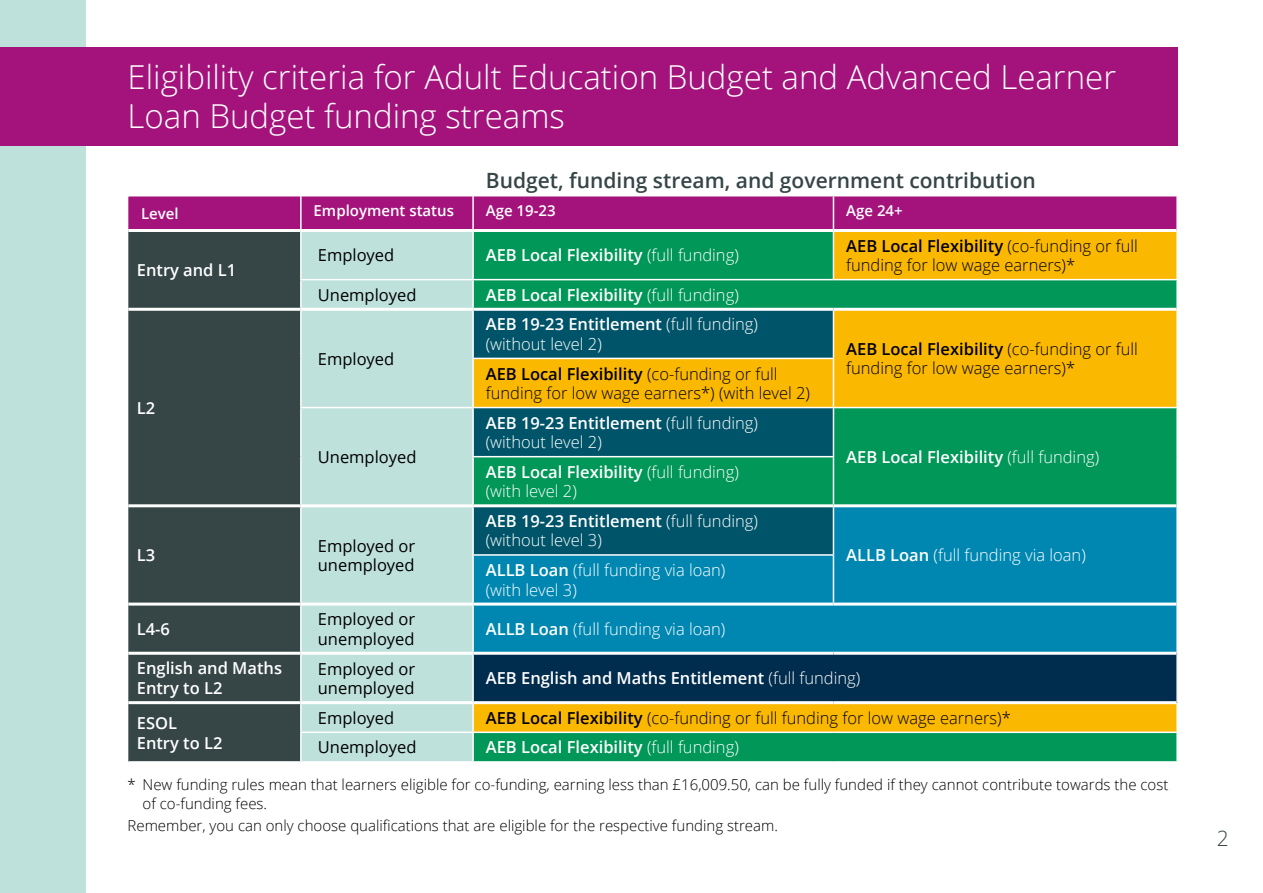
<style>
.page{position:relative;width:1263px;height:893px;background:#fff}
.page>*{position:absolute;margin:0;border:0;box-sizing:border-box;transform-origin:0 0}
.t1{font:300 33px/39px "Open Sans";color:#fff}
.t2{font:600 21px "Open Sans";color:#364546}
.t3{font:300 21px "Open Sans";color:#364546}
.t4{font:300 16.5px/19.5px "Open Sans";color:#fff}
.t5{font:600 16.5px/19.8px "Open Sans";color:#fff}
.t6{font:300 16.5px/19.5px "Open Sans";color:#000}
.t7{font:16.5px/19.5px "Open Sans";color:#000}
.t8{font:600 16.5px "Open Sans";color:#000}
.t9{font:300 15px/19.5px "Open Sans";color:#000}
.t10{font:600 15px "Open Sans";color:#fff}
.s1{font-weight:300}
.s2{font-weight:600}
</style>
<div class="page">
<div style="left:0;top:0;width:85px;height:893px;background:#bfe1db"></div>
<div style="left:0;top:47px;width:1178px;height:99px;background:#a3137b"></div>
<div style="left:128px;top:196px;width:1048px;height:33px;background:#a3137b"></div>
<div style="left:128px;top:232px;width:172px;height:529px;background:#364546"></div>
<div style="left:302px;top:232px;width:170px;height:529px;background:#bfe1db"></div>
<div style="left:474px;top:733px;width:702px;height:28px;background:#009758"></div>
<svg style="left:474px;top:232px;width:702px;height:499px;background:#7da72d"></svg>
<svg style="left:474px;top:311px;width:359px;height:193px;background:#417e4b"></svg>
<svg style="left:474px;top:507px;width:702px;height:145px;background:#017fa5"></svg>
<div style="left:473px;top:653px;width:704px;height:50px;background:#002c4d"></div>
<hr style="left:833px;top:232px;width:1px;height:47px;background:#fff">
<hr style="left:300px;top:279px;width:173px;height:1px;background:#fff">
<hr style="left:473px;top:279px;width:360px;height:1px;background:#fff">
<hr style="left:833px;top:279px;width:345px;height:1px;background:#fff">
<hr style="left:833px;top:311px;width:1px;height:47px;background:#fff">
<hr style="left:472px;top:358px;width:362px;height:1px;background:#fff">
<hr style="left:833px;top:359px;width:1px;height:48px;background:#fff">
<hr style="left:300px;top:407px;width:173px;height:1px;background:#fff">
<hr style="left:473px;top:407px;width:360px;height:1px;background:#fff">
<hr style="left:833px;top:407px;width:345px;height:1px;background:#fff">
<hr style="left:833px;top:408px;width:1px;height:48px;background:#fff">
<hr style="left:472px;top:456px;width:362px;height:1px;background:#fff">
<hr style="left:833px;top:457px;width:1px;height:47px;background:#fff">
<hr style="left:833px;top:507px;width:1px;height:47px;background:#fff">
<hr style="left:472px;top:554px;width:362px;height:2px;background:#fff">
<hr style="left:833px;top:556px;width:1px;height:47px;background:#fff">
<hr style="left:472px;top:655px;width:2px;height:46px;background:#fff">
<hr style="left:1176px;top:653px;width:2px;height:50px;background:#fff">
<hr style="left:300px;top:731px;width:173px;height:2px;background:#fff">
<hr style="left:128px;top:308px;width:173px;height:3px;background:#fff">
<hr style="left:128px;top:504px;width:173px;height:3px;background:#fff">
<hr style="left:128px;top:603px;width:173px;height:3px;background:#fff">
<hr style="left:128px;top:652px;width:173px;height:3px;background:#fff">
<hr style="left:128px;top:701px;width:173px;height:3px;background:#fff">
<hr style="left:301px;top:308px;width:172px;height:3px;background:#fff">
<hr style="left:473px;top:308px;width:360px;height:3px;background:#fff">
<hr style="left:833px;top:308px;width:343px;height:3px;background:#fff">
<hr style="left:301px;top:504px;width:172px;height:3px;background:#fff">
<hr style="left:833px;top:504px;width:343px;height:3px;background:#fff">
<hr style="left:473px;top:504px;width:360px;height:3px;background:#fff">
<hr style="left:301px;top:603px;width:172px;height:3px;background:#fff">
<hr style="left:833px;top:603px;width:343px;height:3px;background:#fff">
<hr style="left:473px;top:603px;width:360px;height:3px;background:#fff">
<hr style="left:301px;top:652px;width:172px;height:3px;background:#fff">
<hr style="left:473px;top:652px;width:360px;height:3px;background:#fff">
<hr style="left:833px;top:652px;width:343px;height:3px;background:#fff">
<hr style="left:301px;top:701px;width:172px;height:3px;background:#fff">
<hr style="left:473px;top:701px;width:360px;height:3px;background:#fff">
<hr style="left:833px;top:701px;width:343px;height:3px;background:#fff">
<hr style="left:300px;top:196px;width:2px;height:33px;background:#fff">
<hr style="left:472px;top:196px;width:2px;height:33px;background:#fff">
<hr style="left:833px;top:196px;width:1px;height:33px;background:#fff">
<h1 class="t1" style="left:128px;top:57px;width:990px">Eligibility criteria for Adult Education Budget and Advanced Learner<br>Loan Budget funding streams</h1>
<p class="t2" style="left:486px;top:166px;width:551px">Budget, funding stream, and government contribution</p>
<p class="t10" style="left:141px;top:203px;width:39px">Level</p>
<p class="t10" style="left:314px;top:201px;width:142px">Employment status</p>
<p class="t10" style="left:486px;top:201px;width:71px">Age 19-23</p>
<p class="t10" style="left:846px;top:201px;width:58px">Age 24+</p>
<p class="t5" style="left:137px;top:260px;width:101px">Entry and L1</p>
<p class="t5" style="left:137px;top:398px;width:20px">L2</p>
<p class="t7" style="left:318px;top:245px;width:78px">Employed</p>
<p class="t5" style="left:486px;top:245px;width:254px">AEB Local Flexibility <span class="s1">(full funding)</span></p>
<p class="t6" style="left:846px;top:235px;width:293px"><span class="s2">AEB Local Flexibility</span> (co-funding or full funding for low wage earners)*</p>
<p class="t7" style="left:318px;top:285px;width:100px">Unemployed</p>
<p class="t5" style="left:486px;top:285px;width:254px">AEB Local Flexibility <span class="s1">(full funding)</span></p>
<p class="t7" style="left:318px;top:349px;width:78px">Employed</p>
<p class="t7" style="left:318px;top:447px;width:100px">Unemployed</p>
<p class="t4" style="left:486px;top:314px;width:274px"><span class="s2">AEB 19-23 Entitlement</span> (full funding) (without level 2)</p>
<p class="t8" style="left:846px;top:338px;width:293px">AEB Local Flexibility <span class="s1">(co-funding or full</span></p>
<p class="t8" style="left:486px;top:362px;width:293px">AEB Local Flexibility <span class="s1">(co-funding or full</span></p>
<p class="t6" style="left:846px;top:358px;width:230px">funding for low wage earners)*</p>
<p class="t6" style="left:486px;top:383px;width:326px">funding for low wage earners*) (with level 2)</p>
<p class="t4" style="left:486px;top:412px;width:274px"><span class="s2">AEB 19-23 Entitlement</span> (full funding) (without level 2)</p>
<p class="t4" style="left:486px;top:462px;width:254px"><span class="s2">AEB Local Flexibility</span> (full funding) (with level 2)</p>
<p class="t5" style="left:846px;top:447px;width:254px">AEB Local Flexibility <span class="s1">(full funding)</span></p>
<p class="t5" style="left:137px;top:545px;width:20px">L3</p>
<p class="t7" style="left:318px;top:535px;width:99px">Employed or unemployed</p>
<p class="t4" style="left:486px;top:511px;width:274px"><span class="s2">AEB 19-23 Entitlement</span> (full funding) (without level 3)</p>
<p class="t4" style="left:486px;top:560px;width:241px"><span class="s2">ALLB Loan</span> (full funding via loan) (with level 3)</p>
<p class="t4" style="left:846px;top:545px;width:241px"><span class="s2">ALLB Loan</span> (full funding via loan)</p>
<p class="t5" style="left:137px;top:619px;width:35px">L4-6</p>
<p class="t7" style="left:318px;top:609px;width:99px">Employed or unemployed</p>
<p class="t4" style="left:486px;top:619px;width:241px"><span class="s2">ALLB Loan</span> (full funding via loan)</p>
<p class="t5" style="left:137px;top:658px;width:147px">English and Maths<br>Entry to L2</p>
<p class="t7" style="left:318px;top:658px;width:99px">Employed or unemployed</p>
<p class="t5" style="left:486px;top:668px;width:376px">AEB English and Maths Entitlement <span class="s1">(full funding)</span></p>
<p class="t5" style="left:137px;top:712px;width:87px">ESOL<br>Entry to L2</p>
<p class="t7" style="left:318px;top:708px;width:78px">Employed</p>
<p class="t6" style="left:486px;top:708px;width:526px"><span class="s2">AEB Local Flexibility</span> (co-funding or full funding for low wage earners)*</p>
<p class="t7" style="left:318px;top:737px;width:100px">Unemployed</p>
<p class="t5" style="left:486px;top:737px;width:254px">AEB Local Flexibility <span class="s1">(full funding)</span></p>
<p class="t9" style="left:143px;top:774px;width:1027px;text-indent:-15px">* New funding rules mean that learners eligible for co-funding, earning less than £16,009.50, can be fully funded if they cannot contribute towards the cost of co-funding fees.</p>
<p class="t9" style="left:128px;top:815px;width:652px">Remember, you can only choose qualifications that are eligible for the respective funding stream.</p>
<p class="t3" style="left:1217px;top:824px;width:13px">2</p>
</div>
